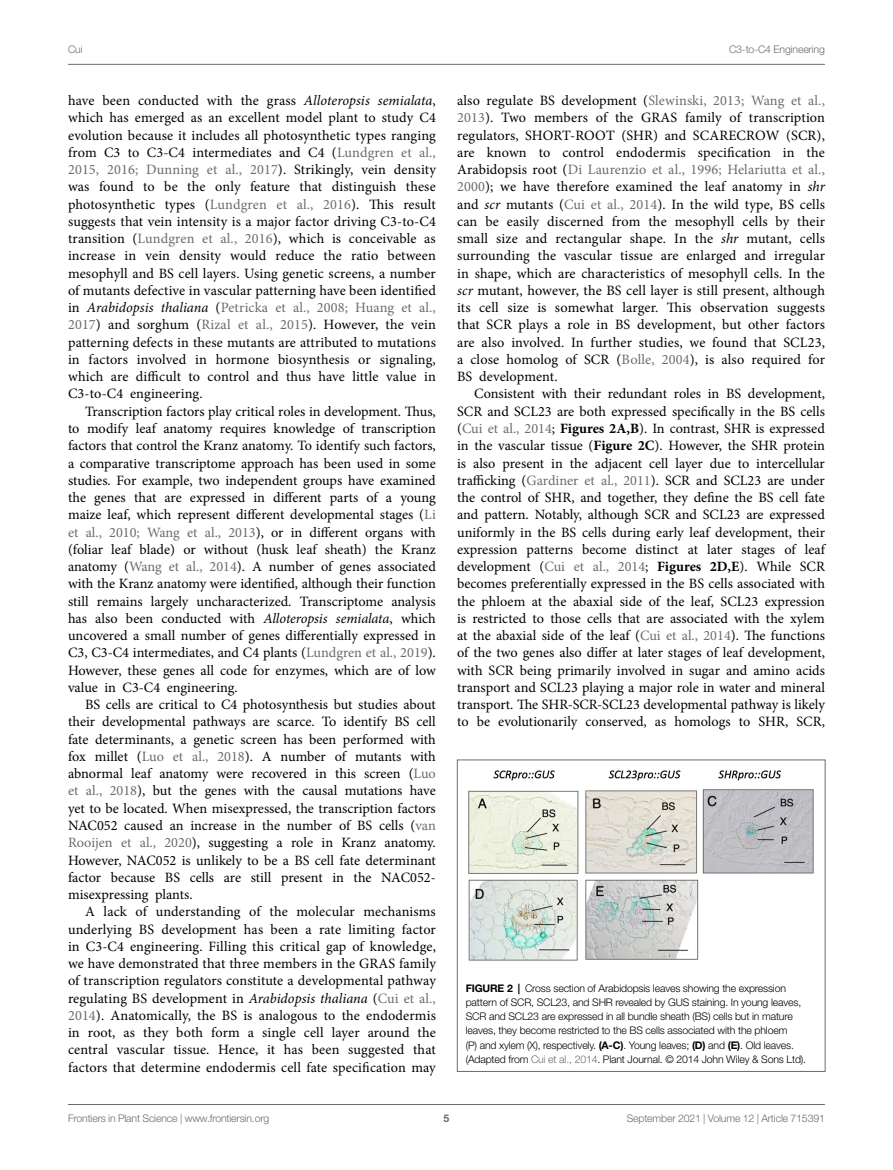
<style>
.page{position:relative;width:893px;height:1170px;background:#fff}
.page>*{position:absolute;margin:0;border:0;box-sizing:border-box;transform-origin:0 0}
.TEXT{font:14.25px/17.2px "Minion Pro";color:#000;text-align:justify}
.TEXT_FLUSH{font:14.25px/17.2px "Minion Pro";letter-spacing:.01em;color:#000;text-align:justify}
.FIG_LEG{font:300 10.5px/14.2px "Helvetica Neue LT Std";letter-spacing:-.015em;color:#000}
.t1{font:300 10.5px "Helvetica Neue LT Std";letter-spacing:-.015em;color:#6a6c6c}
.t2{font:700 10.5px "Helvetica Neue LT Std";color:#6a6c6c}
.s1{font-style:italic}
.s2{color:#6a6c6c}
.s3{font-weight:700}
</style>
<div class="page">
<hr style="left:68px;top:64px;width:757px;height:1px;background:#6a6c6c">
<hr style="left:68px;top:1104px;width:757px;height:1px;background:#6a6c6c">
<img style="left:468px;top:770px;width:346px;height:191px">
<p class="t1" style="left:68px;top:42px;width:16px">Cui</p>
<p class="t1" style="left:729px;top:42px;width:97px">C3-to-C4 Engineering</p>
<p class="TEXT_FLUSH" style="left:68px;top:92px;width:369px">have been conducted with the grass <span class="s1">Alloteropsis semialata</span>, which has emerged as an excellent model plant to study C4 evolution because it includes all photosynthetic types ranging from C3 to C3-C4 intermediates and C4 (<span class="s2">Lundgren et al., 2015, 2016; Dunning et al., 2017</span>). Strikingly, vein density was found to be the only feature that distinguish these photosynthetic types (<span class="s2">Lundgren et al., 2016</span>). This result suggests that vein intensity is a major factor driving C3-to-C4 transition (<span class="s2">Lundgren et al., 2016</span>), which is conceivable as increase in vein density would reduce the ratio between mesophyll and BS cell layers. Using genetic screens, a number of mutants defective in vascular patterning have been identified in <span class="s1">Arabidopsis thaliana</span> (<span class="s2">Petricka et al., 2008; Huang et al., 2017</span>) and sorghum (<span class="s2">Rizal et al., 2015</span>). However, the vein patterning defects in these mutants are attributed to mutations in factors involved in hormone biosynthesis or signaling, which are difficult to control and thus have little value in C3-to-C4 engineering.</p>
<p class="TEXT" style="left:68px;top:402px;width:369px;text-indent:17px">Transcription factors play critical roles in development. Thus, to modify leaf anatomy requires knowledge of transcription factors that control the Kranz anatomy. To identify such factors, a comparative transcriptome approach has been used in some studies. For example, two independent groups have examined the genes that are expressed in different parts of a young maize leaf, which represent different developmental stages (<span class="s2">Li et al., 2010; Wang et al., 2013</span>), or in different organs with (foliar leaf blade) or without (husk leaf sheath) the Kranz anatomy (<span class="s2">Wang et al., 2014</span>). A number of genes associated with the Kranz anatomy were identified, although their function still remains largely uncharacterized. Transcriptome analysis has also been conducted with <span class="s1">Alloteropsis semialata</span>, which uncovered a small number of genes differentially expressed in C3, C3-C4 intermediates, and C4 plants (<span class="s2">Lundgren et al., 2019</span>).<br>However, these genes all code for enzymes, which are of low value in C3-C4 engineering.</p>
<p class="TEXT" style="left:68px;top:696px;width:369px;text-indent:17px">BS cells are critical to C4 photosynthesis but studies about their developmental pathways are scarce. To identify BS cell fate determinants, a genetic screen has been performed with fox millet (<span class="s2">Luo et al., 2018</span>). A number of mutants with abnormal leaf anatomy were recovered in this screen (<span class="s2">Luo et al., 2018</span>), but the genes with the causal mutations have yet to be located. When misexpressed, the transcription factors NAC052 caused an increase in the number of BS cells (<span class="s2">van Rooijen et al., 2020</span>), suggesting a role in Kranz anatomy.<br>However, NAC052 is unlikely to be a BS cell fate determinant factor because BS cells are still present in the NAC052- misexpressing plants.</p>
<p class="TEXT" style="left:68px;top:903px;width:369px;text-indent:17px">A lack of understanding of the molecular mechanisms underlying BS development has been a rate limiting factor in C3-C4 engineering. Filling this critical gap of knowledge, we have demonstrated that three members in the GRAS family of transcription regulators constitute a developmental pathway regulating BS development in <span class="s1">Arabidopsis thaliana</span> (<span class="s2">Cui et al., 2014</span>). Anatomically, the BS is analogous to the endodermis in root, as they both form a single cell layer around the central vascular tissue. Hence, it has been suggested that factors that determine endodermis cell fate specification may</p>
<p class="TEXT" style="left:457px;top:92px;width:369px">also regulate BS development (<span class="s2">Slewinski, 2013; Wang et al., 2013</span>). Two members of the GRAS family of transcription regulators, SHORT-ROOT (SHR) and SCARECROW (SCR), are known to control endodermis specification in the Arabidopsis root (<span class="s2">Di Laurenzio et al., 1996; Helariutta et al., 2000</span>); we have therefore examined the leaf anatomy in <span class="s1">shr </span>and <span class="s1">scr</span> mutants (<span class="s2">Cui et al., 2014</span>). In the wild type, BS cells can be easily discerned from the mesophyll cells by their small size and rectangular shape. In the <span class="s1">shr</span> mutant, cells surrounding the vascular tissue are enlarged and irregular in shape, which are characteristics of mesophyll cells. In the <span class="s1">scr</span> mutant, however, the BS cell layer is still present, although its cell size is somewhat larger. This observation suggests that SCR plays a role in BS development, but other factors are also involved. In further studies, we found that SCL23, a close homolog of SCR (<span class="s2">Bolle, 2004</span>), is also required for BS development.</p>
<p class="TEXT" style="left:457px;top:385px;width:369px;text-indent:17px">Consistent with their redundant roles in BS development, SCR and SCL23 are both expressed specifically in the BS cells (<span class="s2">Cui et al., 2014</span>; <span class="s3">Figures 2A,B</span>). In contrast, SHR is expressed in the vascular tissue (<span class="s3">Figure 2C</span>). However, the SHR protein is also present in the adjacent cell layer due to intercellular trafficking (<span class="s2">Gardiner et al., 2011</span>). SCR and SCL23 are under the control of SHR, and together, they define the BS cell fate and pattern. Notably, although SCR and SCL23 are expressed uniformly in the BS cells during early leaf development, their expression patterns become distinct at later stages of leaf development (<span class="s2">Cui et al., 2014</span>; <span class="s3">Figures 2D,E</span>). While SCR becomes preferentially expressed in the BS cells associated with the phloem at the abaxial side of the leaf, SCL23 expression is restricted to those cells that are associated with the xylem at the abaxial side of the leaf (<span class="s2">Cui et al., 2014</span>). The functions of the two genes also differ at later stages of leaf development, with SCR being primarily involved in sugar and amino acids transport and SCL23 playing a major role in water and mineral transport. The SHR-SCR-SCL23 developmental pathway is likely to be evolutionarily conserved, as homologs to SHR, SCR,</p>
<p class="FIG_LEG" style="left:466px;top:980px;width:342px"><span class="s3">FIGURE 2 |</span> Cross section of Arabidopsis leaves showing the expression pattern of SCR, SCL23, and SHR revealed by GUS staining. In young leaves, SCR and SCL23 are expressed in all bundle sheath (BS) cells but in mature leaves, they become restricted to the BS cells associated with the phloem<br>(P) and xylem (X), respectively. <span class="s3">(A-C)</span>. Young leaves; <span class="s3">(D)</span> and <span class="s3">(E)</span>. Old leaves. (Adapted from <span class="s2">Cui et al., 2014</span>. Plant Journal. © 2014 John Wiley &amp; Sons Ltd).</p>
<p class="t1" style="left:68px;top:1111px;width:203px">Frontiers in Plant Science | www.frontiersin.org</p>
<p class="t2" style="left:444px;top:1111px;width:7px">5</p>
<p class="t1" style="left:627px;top:1111px;width:200px">September 2021 | Volume 12 | Article 715391</p>
</div>
